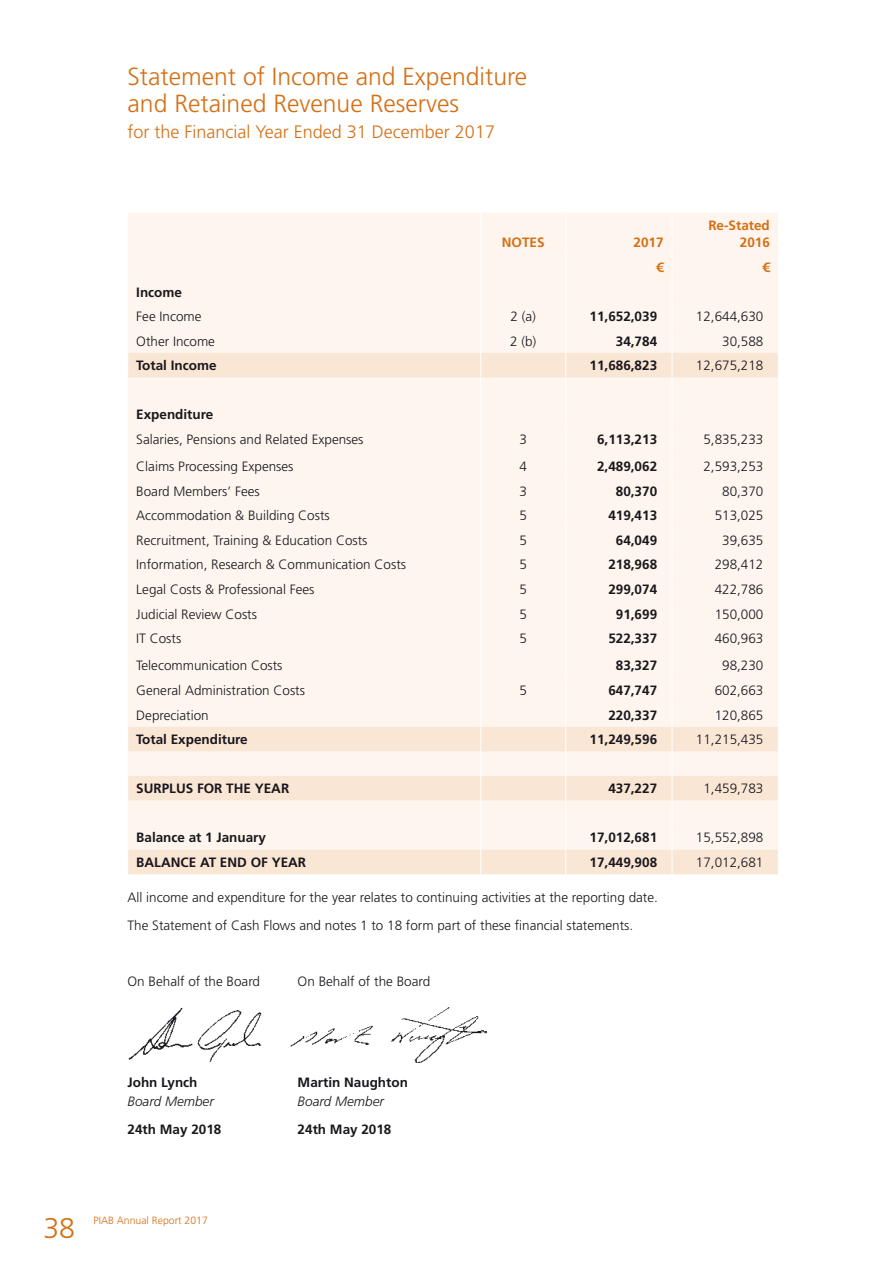
<style>
.page{position:relative;width:893px;height:1263px;background:#fff}
.page>*{position:absolute;margin:0;border:0;box-sizing:border-box;transform-origin:0 0}
.t1{font:300 28.5px "Frutiger LT Std";color:#d56f14}
.SECTION_HEAD_SMALL{font:300 24.75px/27px "Frutiger LT Std";color:#d56f14}
.SECTION_SUBHEAD{font:300 18px "Frutiger LT Std";color:#d56f14}
.Table_Body{font:300 13.5px "Frutiger LT Std";color:#1a171c}
.Body__2{font:300 13.5px "Frutiger LT Std";color:#1a171c}
.Table_RHC{font:300 13.5px "Frutiger LT Std";color:#1a171c}
.Table_RHC-2{font:700 13.5px "Frutiger LT Std";color:#1a171c}
.Table_Body-2{font:700 13.5px "Frutiger LT Std";color:#1a171c}
.Body__2-2{font:700 13.5px "Frutiger LT Std";color:#1a171c}
.Table_Head{font:700 13.5px "Frutiger LT Std";color:#d56f14}
.Body__2-3{font:italic 300 13.5px "Frutiger LT Std";color:#1a171c}
.t2{font:300 10.5px "Frutiger LT Std";color:#d56f14}
</style>
<div class="page">
<div style="left:128px;top:213px;width:650px;height:140px;background:#fdf5ee"></div>
<svg style="left:128px;top:353px;width:650px;height:521px;background:#fcf2e9"></svg>
<svg style="left:480px;top:213px;width:1px;height:661px"></svg>
<svg style="left:565px;top:213px;width:1px;height:661px"></svg>
<svg style="left:672px;top:213px;width:1px;height:661px"></svg>
<img style="left:128px;top:1007px;width:134px;height:55px">
<img style="left:290px;top:1007px;width:197px;height:56px">
<p class="SECTION_HEAD_SMALL" style="left:128px;top:63px;width:401px">Statement of Income and Expenditure and Retained Revenue Reserves</p>
<p class="SECTION_SUBHEAD" style="left:128px;top:121px;width:369px">for the Financial Year Ended 31 December 2017</p>
<p class="Table_Head" style="left:708px;top:217px;width:63px">Re-Stated</p>
<p class="Table_Head" style="left:502px;top:235px;width:44px">NOTES</p>
<p class="Table_Head" style="left:633px;top:235px;width:32px">2017</p>
<p class="Table_Head" style="left:740px;top:235px;width:32px">2016</p>
<p class="Table_Head" style="left:656px;top:259px;width:9px">€</p>
<p class="Table_Head" style="left:762px;top:259px;width:9px">€</p>
<p class="Table_Body-2" style="left:136px;top:284px;width:47px">Income</p>
<p class="Table_Body" style="left:136px;top:309px;width:67px">Fee Income</p>
<p class="Table_Body" style="left:510px;top:309px;width:27px">2 (a)</p>
<p class="Table_RHC-2" style="left:590px;top:308px;width:69px">11,652,039</p>
<p class="Table_RHC" style="left:696px;top:309px;width:69px">12,644,630</p>
<p class="Table_Body" style="left:136px;top:333px;width:80px">Other Income</p>
<p class="Table_Body" style="left:510px;top:333px;width:28px">2 (b)</p>
<p class="Table_RHC-2" style="left:616px;top:333px;width:43px">34,784</p>
<p class="Table_RHC" style="left:722px;top:333px;width:43px">30,588</p>
<p class="Table_Body-2" style="left:136px;top:358px;width:82px">Total Income</p>
<p class="Table_RHC-2" style="left:590px;top:358px;width:69px">11,686,823</p>
<p class="Table_RHC" style="left:696px;top:358px;width:69px">12,675,218</p>
<p class="Table_Body-2" style="left:136px;top:407px;width:79px">Expenditure</p>
<p class="Table_Body" style="left:136px;top:432px;width:229px">Salaries, Pensions and Related Expenses</p>
<p class="Table_Body" style="left:519px;top:432px;width:9px">3</p>
<p class="Table_RHC-2" style="left:597px;top:431px;width:62px">6,113,213</p>
<p class="Table_RHC" style="left:703px;top:432px;width:62px">5,835,233</p>
<p class="Table_Body" style="left:136px;top:459px;width:159px">Claims Processing Expenses</p>
<p class="Table_Body" style="left:519px;top:459px;width:9px">4</p>
<p class="Table_RHC-2" style="left:597px;top:458px;width:62px">2,489,062</p>
<p class="Table_RHC" style="left:703px;top:459px;width:62px">2,593,253</p>
<p class="Table_Body" style="left:136px;top:483px;width:125px">Board Members’ Fees</p>
<p class="Table_Body" style="left:519px;top:483px;width:9px">3</p>
<p class="Table_RHC-2" style="left:616px;top:483px;width:43px">80,370</p>
<p class="Table_RHC" style="left:722px;top:483px;width:43px">80,370</p>
<p class="Table_Body" style="left:136px;top:508px;width:195px">Accommodation &amp; Building Costs</p>
<p class="Table_Body" style="left:519px;top:508px;width:9px">5</p>
<p class="Table_RHC-2" style="left:608px;top:508px;width:50px">419,413</p>
<p class="Table_RHC" style="left:715px;top:508px;width:50px">513,025</p>
<p class="Table_Body" style="left:136px;top:533px;width:233px">Recruitment, Training &amp; Education Costs</p>
<p class="Table_Body" style="left:519px;top:533px;width:9px">5</p>
<p class="Table_RHC-2" style="left:616px;top:532px;width:43px">64,049</p>
<p class="Table_RHC" style="left:722px;top:533px;width:43px">39,635</p>
<p class="Table_Body" style="left:136px;top:557px;width:271px">Information, Research &amp; Communication Costs</p>
<p class="Table_Body" style="left:519px;top:557px;width:9px">5</p>
<p class="Table_RHC-2" style="left:608px;top:557px;width:50px">218,968</p>
<p class="Table_RHC" style="left:715px;top:557px;width:50px">298,412</p>
<p class="Table_Body" style="left:136px;top:582px;width:180px">Legal Costs &amp; Professional Fees</p>
<p class="Table_Body" style="left:519px;top:582px;width:9px">5</p>
<p class="Table_RHC-2" style="left:608px;top:581px;width:50px">299,074</p>
<p class="Table_RHC" style="left:715px;top:582px;width:50px">422,786</p>
<p class="Table_Body" style="left:136px;top:606px;width:122px">Judicial Review Costs</p>
<p class="Table_Body" style="left:519px;top:606px;width:9px">5</p>
<p class="Table_RHC-2" style="left:616px;top:606px;width:43px">91,699</p>
<p class="Table_RHC" style="left:715px;top:606px;width:50px">150,000</p>
<p class="Table_Body" style="left:136px;top:631px;width:47px">IT Costs</p>
<p class="Table_Body" style="left:519px;top:631px;width:9px">5</p>
<p class="Table_RHC-2" style="left:608px;top:631px;width:50px">522,337</p>
<p class="Table_RHC" style="left:715px;top:631px;width:50px">460,963</p>
<p class="Table_Body" style="left:136px;top:658px;width:148px">Telecommunication Costs</p>
<p class="Table_RHC-2" style="left:616px;top:658px;width:43px">83,327</p>
<p class="Table_RHC" style="left:722px;top:658px;width:43px">98,230</p>
<p class="Table_Body" style="left:136px;top:683px;width:170px">General Administration Costs</p>
<p class="Table_Body" style="left:519px;top:683px;width:9px">5</p>
<p class="Table_RHC-2" style="left:608px;top:682px;width:50px">647,747</p>
<p class="Table_RHC" style="left:715px;top:683px;width:50px">602,663</p>
<p class="Table_Body" style="left:136px;top:707px;width:74px">Depreciation</p>
<p class="Table_RHC-2" style="left:608px;top:707px;width:50px">220,337</p>
<p class="Table_RHC" style="left:715px;top:707px;width:50px">120,865</p>
<p class="Table_Body-2" style="left:136px;top:731px;width:113px">Total Expenditure</p>
<p class="Table_RHC-2" style="left:590px;top:731px;width:69px">11,249,596</p>
<p class="Table_RHC" style="left:696px;top:732px;width:69px">11,215,435</p>
<p class="Table_Body-2" style="left:136px;top:781px;width:155px">SURPLUS FOR THE YEAR</p>
<p class="Table_RHC-2" style="left:608px;top:781px;width:50px">437,227</p>
<p class="Table_RHC" style="left:703px;top:781px;width:62px">1,459,783</p>
<p class="Table_Body-2" style="left:136px;top:830px;width:131px">Balance at 1 January</p>
<p class="Table_RHC-2" style="left:590px;top:830px;width:69px">17,012,681</p>
<p class="Table_RHC" style="left:696px;top:830px;width:69px">15,552,898</p>
<p class="Table_Body-2" style="left:136px;top:854px;width:171px">BALANCE AT END OF YEAR</p>
<p class="Table_RHC-2" style="left:590px;top:854px;width:69px">17,449,908</p>
<p class="Table_RHC" style="left:696px;top:855px;width:69px">17,012,681</p>
<p class="Body__2" style="left:128px;top:890px;width:532px">All income and expenditure for the year relates to continuing activities at the reporting date.</p>
<p class="Body__2" style="left:128px;top:918px;width:507px">The Statement of Cash Flows and notes 1 to 18 form part of these financial statements.</p>
<p class="Body__2" style="left:128px;top:974px;width:134px">On Behalf of the Board</p>
<p class="Body__2" style="left:298px;top:974px;width:134px">On Behalf of the Board</p>
<p class="Body__2-2" style="left:128px;top:1074px;width:71px">John Lynch</p>
<p class="Body__2-2" style="left:298px;top:1074px;width:112px">Martin Naughton</p>
<p class="Body__2-3" style="left:128px;top:1094px;width:88px">Board Member</p>
<p class="Body__2-3" style="left:298px;top:1094px;width:88px">Board Member</p>
<p class="Body__2-2" style="left:128px;top:1121px;width:95px">24th May 2018</p>
<p class="Body__2-2" style="left:298px;top:1121px;width:95px">24th May 2018</p>
<h1 class="t1" style="left:43px;top:1211px;width:33px">38</h1>
<p class="t2" style="left:94px;top:1214px;width:116px">PIAB Annual Report 2017</p>
</div>
